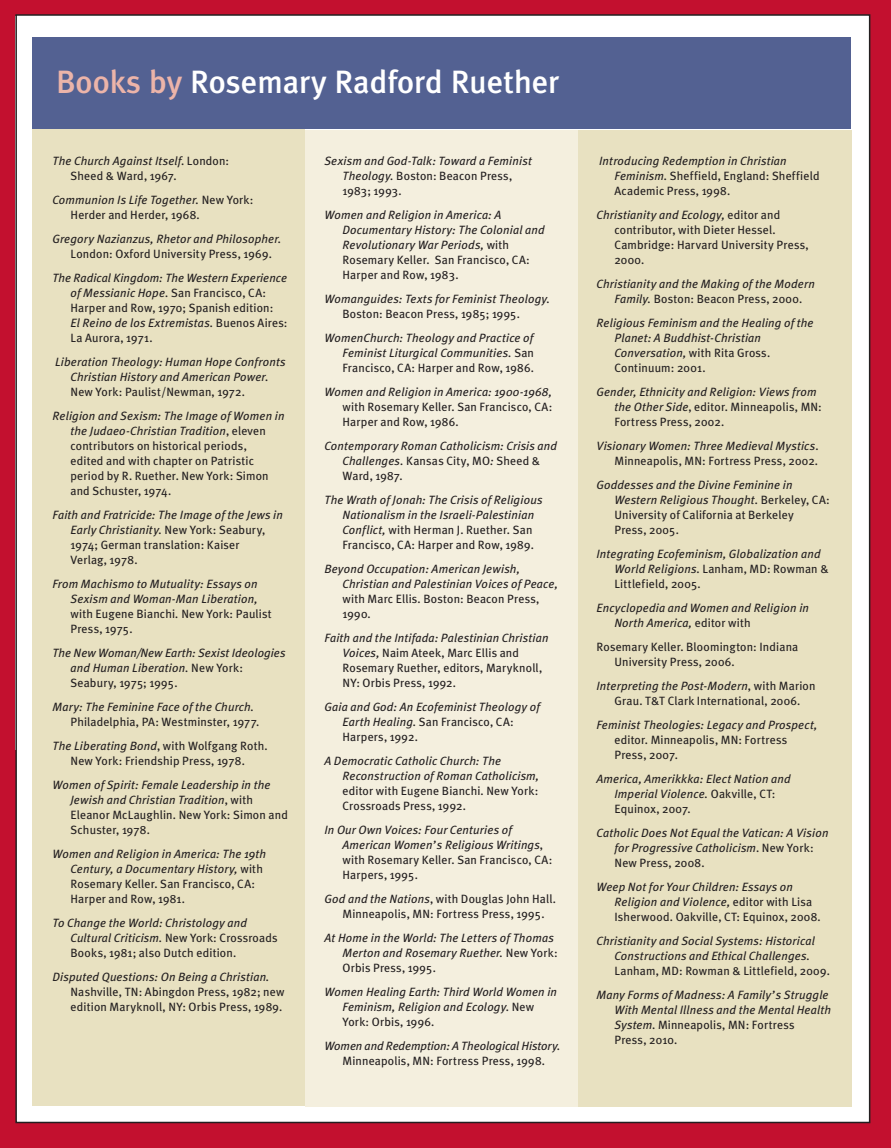
<style>
.page{position:relative;width:891px;height:1148px;background:#c3102f}
.page>*{position:absolute;margin:0;border:0;box-sizing:border-box;transform-origin:0 0}
.t1{font:500 32.25px "Meta Plus";color:#fff}
.Index_text{font:italic 12px/15px "Meta Plus";letter-spacing:.015em;color:#231f20}
.Index_text-2{font:12px/15px "Meta Plus";letter-spacing:.015em;color:#231f20}
.Index_text-3{font:italic 12px/15px "Meta Plus";letter-spacing:-.005em;color:#231f20;text-align:center}
.s1{color:#ecb4a9}
.s2{font-style:italic}
.s3{font-style:normal}
</style>
<div class="page">
<div style="left:16px;top:15px;width:854px;height:1107px;background:#fff"></div>
<div style="left:32px;top:37px;width:819px;height:92px;background:#536192"></div>
<div style="left:32px;top:130px;width:273px;height:976px;background:#e8e1c1"></div>
<div style="left:578px;top:130px;width:273px;height:976px;background:#e8e1c1"></div>
<div style="left:305px;top:130px;width:273px;height:976px;background:#f4efde"></div>
<p class="t1" style="left:56px;top:63px;width:505px"><span class="s1">Books by</span> Rosemary Radford Ruether</p>
<p class="Index_text-2" style="left:70px;top:153px;width:160px;text-indent:-18px"><span class="s2">The Church Against Itself</span>. London:<br>Sheed &amp; Ward, 1967.</p>
<p class="Index_text-2" style="left:70px;top:192px;width:185px;text-indent:-18px"><span class="s2">Communion Is Life Together.</span> New York:<br>Herder and Herder, 1968.</p>
<p class="Index_text" style="left:70px;top:231px;width:212px;text-indent:-18px">Gregory Nazianzus, Rhetor and Philosopher.<br><span class="s3">London: Oxford University Press, 1969.</span></p>
<p class="Index_text" style="left:70px;top:270px;width:219px;text-indent:-18px">The Radical Kingdom: The Western Experience of Messianic Hope. <span class="s3">San Francisco, CA:<br>Harper and Row, 1970; Spanish edition:<br></span>El Reino de los Extremistas. <span class="s3">Buenos Aires:<br>La Aurora, 1971.</span></p>
<p class="Index_text" style="left:70px;top:354px;width:217px;text-indent:-15px">Liberation Theology: Human Hope Confronts<br>Christian History and American Power.<br><span class="s3">New York: Paulist/Newman, 1972.</span></p>
<p class="Index_text-2" style="left:70px;top:408px;width:215px;text-indent:-18px"><span class="s2">Religion and Sexism: The Image of Women in the Judaeo-Christian Tradition</span>, eleven contributors on historical periods,<br>edited and with chapter on Patristic period by R. Ruether. New York: Simon and Schuster, 1974.</p>
<p class="Index_text-2" style="left:70px;top:507px;width:214px;text-indent:-18px"><span class="s2">Faith and Fratricide: The Image of the Jews in Early Christianity.</span> New York: Seabury, 1974; German translation: Kaiser<br>Verlag, 1978.</p>
<p class="Index_text" style="left:70px;top:576px;width:203px;text-indent:-18px">From Machismo to Mutuality: Essays on<br>Sexism and Woman-Man Liberation, <span class="s3">with Eugene Bianchi</span>. <span class="s3">New York: Paulist<br>Press, 1975.</span></p>
<p class="Index_text" style="left:70px;top:645px;width:217px;text-indent:-18px">The New Woman/New Earth: Sexist Ideologies and Human Liberation. <span class="s3">New York:<br>Seabury, 1975; 1995.</span></p>
<p class="Index_text-2" style="left:70px;top:699px;width:190px;text-indent:-18px"><span class="s2">Mary: The Feminine Face of the Church.<br></span>Philadelphia, PA: Westminster, 1977.</p>
<p class="Index_text-2" style="left:52px;top:738px;width:217px;text-align:center"><span class="s2">The Liberating Bond</span>, with Wolfgang Roth.<br>New York: Friendship Press, 1978.</p>
<p class="Index_text" style="left:70px;top:777px;width:219px;text-indent:-18px">Women of Spirit: Female Leadership in the Jewish and Christian Tradition<span class="s3">, with Eleanor McLaughlin. New York: Simon and Schuster, 1978.</span></p>
<p class="Index_text" style="left:70px;top:846px;width:197px;text-indent:-18px">Women and Religion in America: The 19th Century, a Documentary History, <span class="s3">with Rosemary Keller. San Francisco, CA:<br>Harper and Row, 1981.</span></p>
<p class="Index_text" style="left:70px;top:915px;width:209px;text-indent:-18px">To Change the World: Christology and<br>Cultural Criticism. <span class="s3">New York: Crossroads<br>Books, 1981; also Dutch edition.</span></p>
<p class="Index_text-2" style="left:71px;top:969px;width:216px;text-indent:-18px"><span class="s2">Disputed Questions: On Being a Christian.<br></span>Nashville, TN: Abingdon Press, 1982; new edition Maryknoll, NY: Orbis Press, 1989.</p>
<p class="Index_text" style="left:342px;top:153px;width:191px;text-indent:-18px">Sexism and God-Talk: Toward a Feminist<br>Theology. <span class="s3">Boston: Beacon Press,<br>1983; 1993.</span></p>
<p class="Index_text" style="left:342px;top:207px;width:204px;text-indent:-18px">Women and Religion in America: A<br>Documentary History: The Colonial and<br>Revolutionary War Periods, <span class="s3">with<br>Rosemary Keller. San Francisco, CA:<br>Harper and Row, 1983.</span></p>
<p class="Index_text" style="left:342px;top:291px;width:209px;text-indent:-18px">Womanguides: Texts for Feminist Theology.<br><span class="s3">Boston: Beacon Press, 1985; 1995.</span></p>
<p class="Index_text" style="left:342px;top:330px;width:193px;text-align:justify;text-indent:-18px">WomenChurch: Theology and Practice of Feminist Liturgical Communities. <span class="s3">San Francisco, CA: Harper and Row, 1986.</span></p>
<p class="Index_text-2" style="left:342px;top:384px;width:211px;text-align:justify;text-indent:-18px"><span class="s2">Women and Religion in America: 1900-1968, </span>with Rosemary Keller. San Francisco, CA:<br>Harper and Row, 1986.</p>
<p class="Index_text" style="left:342px;top:438px;width:216px;text-indent:-18px">Contemporary Roman Catholicism: Crisis and<br>Challenges. <span class="s3">Kansas City, MO</span>: <span class="s3">Sheed &amp;<br>Ward, 1987.</span></p>
<p class="Index_text" style="left:342px;top:492px;width:201px;text-indent:-18px">The Wrath of Jonah: The Crisis of Religious Nationalism in the Israeli-Palestinian Conflict, <span class="s3">with Herman J. Ruether. San Francisco, CA: Harper and Row, 1989.</span></p>
<p class="Index_text" style="left:342px;top:561px;width:217px;text-indent:-18px">Beyond Occupation: American Jewish,<br>Christian and Palestinian Voices of Peace, <span class="s3">with Marc Ellis. Boston: Beacon Press,<br>1990.</span></p>
<p class="Index_text-2" style="left:342px;top:630px;width:208px;text-indent:-18px"><span class="s2">Faith and the Intifada: Palestinian Christian Voices,</span> Naim Ateek, Marc Ellis and Rosemary Ruether, editors, Maryknoll, NY: Orbis Press, 1992.</p>
<p class="Index_text" style="left:342px;top:699px;width:199px;text-indent:-18px">Gaia and God: An Ecofeminist Theology of<br>Earth Healing. <span class="s3">San Francisco, CA:<br>Harpers, 1992.</span></p>
<p class="Index_text" style="left:342px;top:753px;width:198px;text-indent:-18px">A Democratic Catholic Church: The Reconstruction of Roman Catholicism, <span class="s3">editor with Eugene Bianchi. New York:<br>Crossroads Press, 1992.</span></p>
<p class="Index_text" style="left:342px;top:822px;width:211px;text-indent:-18px">In Our Own Voices: Four Centuries of<br>American Women’s Religious Writings<span class="s3">, with Rosemary Keller. San Francisco, CA:<br>Harpers, 1995.</span></p>
<p class="Index_text-2" style="left:324px;top:891px;width:233px;text-align:center"><span class="s2">God and the Nations</span>, with Douglas John Hall.<br>Minneapolis, MN: Fortress Press, 1995.</p>
<p class="Index_text" style="left:342px;top:930px;width:217px;text-indent:-18px">At Home in the World: The Letters of Thomas<br>Merton and Rosemary Ruether. <span class="s3">New York:<br>Orbis Press, 1995.</span></p>
<p class="Index_text" style="left:342px;top:984px;width:216px;text-indent:-18px">Women Healing Earth: Third World Women in<br>Feminism, Religion and Ecology<span class="s3">. New<br>York: Orbis, 1996.</span></p>
<p class="Index_text-3" style="left:324px;top:1038px;width:237px">Women and Redemption: A Theological History<span class="s3">.<br>Minneapolis, MN: Fortress Press, 1998.</span></p>
<p class="Index_text-2" style="left:614px;top:153px;width:207px;text-indent:-15px"><span class="s2">Introducing Redemption in Christian<br>Feminism.</span> Sheffield, England: Sheffield<br>Academic Press, 1998.</p>
<p class="Index_text-2" style="left:614px;top:207px;width:196px;text-indent:-18px"><span class="s2">Christianity and Ecology,</span> editor and contributor, with Dieter Hessel.<br>Cambridge: Harvard University Press,<br>2000.</p>
<p class="Index_text" style="left:596px;top:276px;width:220px;text-align:center">Christianity and the Making of the Modern<br>Family. <span class="s3">Boston: Beacon Press, 2000.</span></p>
<p class="Index_text" style="left:614px;top:315px;width:201px;text-indent:-18px">Religious Feminism and the Healing of the<br>Planet: A Buddhist-Christian<br>Conversation, <span class="s3">with Rita Gross.<br>Continuum: 2001.</span></p>
<p class="Index_text" style="left:614px;top:384px;width:209px;text-indent:-18px">Gender, Ethnicity and Religion: Views from the Other Side<span class="s3">, editor. Minneapolis, MN:<br>Fortress Press, 2002.</span></p>
<p class="Index_text" style="left:596px;top:438px;width:224px;text-align:right">Visionary Women: Three Medieval Mystics<span class="s3">.<br>Minneapolis, MN: Fortress Press, 2002.</span></p>
<p class="Index_text" style="left:614px;top:477px;width:217px;text-indent:-18px">Goddesses and the Divine Feminine in<br>Western Religious Thought. <span class="s3">Berkeley, CA:<br>University of California at Berkeley<br>Press, 2005.</span></p>
<p class="Index_text" style="left:614px;top:546px;width:216px;text-indent:-18px">Integrating Ecofeminism, Globalization and<br>World Religions<span class="s3">. Lanham, MD: Rowman &amp;<br>Littlefield, 2005.</span></p>
<p class="Index_text" style="left:614px;top:600px;width:196px;text-indent:-18px">Encyclopedia and Women and Religion in<br>North America, <span class="s3">editor with</span></p>
<p class="Index_text-2" style="left:614px;top:639px;width:185px;text-indent:-18px">Rosemary Keller. Bloomington: Indiana<br>University Press, 2006.</p>
<p class="Index_text-2" style="left:596px;top:678px;width:221px;text-align:center"><span class="s2">Interpreting the Post-Modern</span>, with Marion<br>Grau. T&amp;T Clark International, 2006.</p>
<p class="Index_text-2" style="left:614px;top:717px;width:204px;text-indent:-18px"><span class="s2">Feminist Theologies: Legacy and Prospect, </span>editor. Minneapolis, MN: Fortress<br>Press, 2007.</p>
<p class="Index_text" style="left:614px;top:771px;width:178px;text-indent:-18px">America, Amerikkka: Elect Nation and<br>Imperial Violence. <span class="s3">Oakville, CT:<br>Equinox, 2007.</span></p>
<p class="Index_text" style="left:614px;top:825px;width:216px;text-indent:-18px">Catholic Does Not Equal the Vatican: A Vision for Progressive Catholicism<span class="s3">. New York:<br>New Press, 2008.</span></p>
<p class="Index_text" style="left:614px;top:879px;width:208px;text-indent:-18px">Weep Not for Your Children: Essays on<br>Religion and Violence, <span class="s3">editor with Lisa<br>Isherwood. Oakville, CT: Equinox, 2008.</span></p>
<p class="Index_text" style="left:614px;top:933px;width:217px;text-indent:-18px">Christianity and Social Systems: Historical<br>Constructions and Ethical Challenges.<br><span class="s3">Lanham, MD: Rowman &amp; Littlefield, 2009.</span></p>
<p class="Index_text" style="left:614px;top:987px;width:218px;text-indent:-18px">Many Forms of Madness: A Family’s Struggle With Mental Illness and the Mental Health System<span class="s3">. Minneapolis, MN: Fortress<br>Press, 2010.</span></p>
</div>
